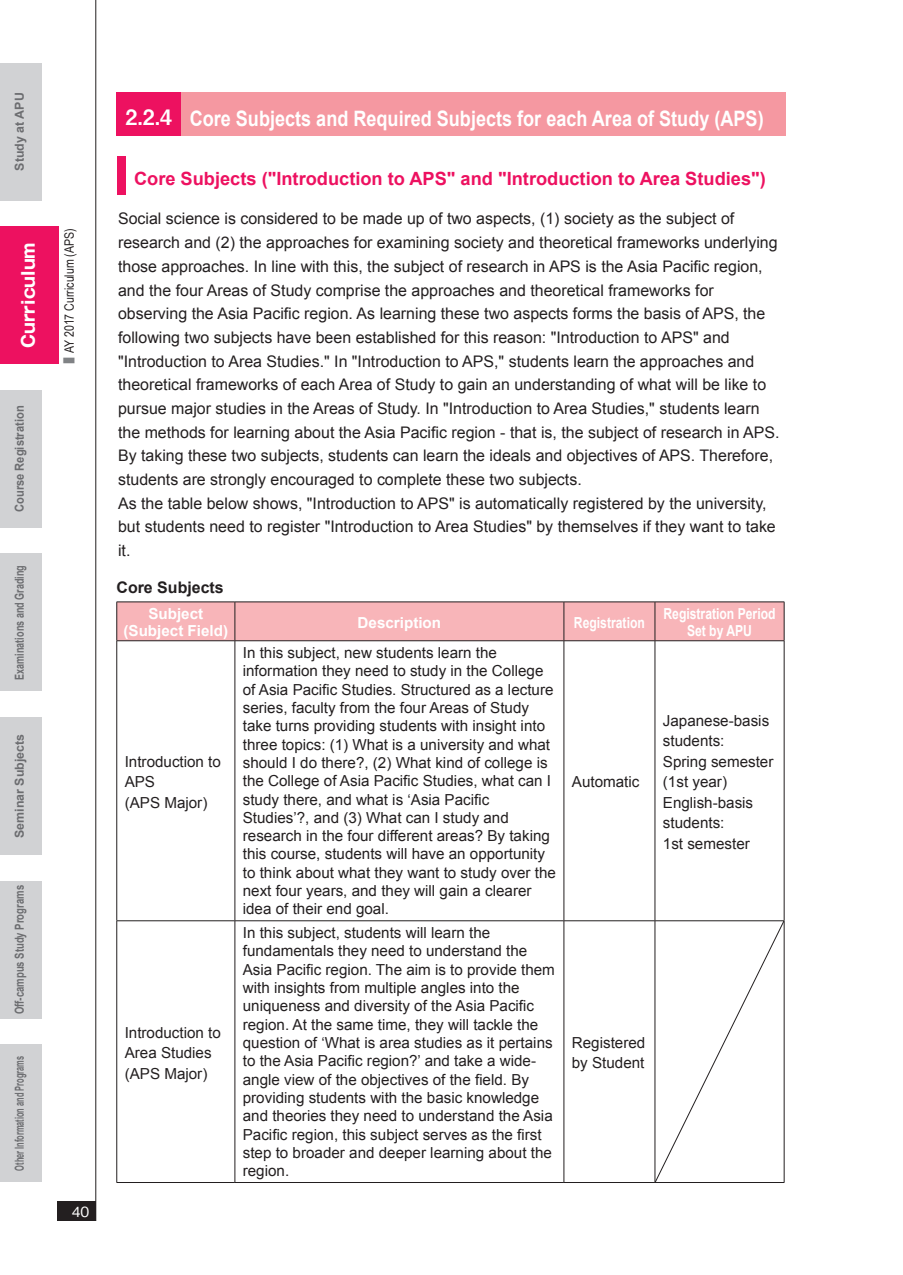
<style>
.page{position:relative;width:903px;height:1275px;background:#fff}
.page>*{position:absolute;margin:0;border:0;box-sizing:border-box;transform-origin:0 0}
.t1{font:700 21.35px "Arial";color:#fff;scale:.85 1}
.t2{font:700 18.2px "Arial";color:#ed1160}
.t3{font:700 17.15px "Gothic MB101 Pro";color:#fff}
.t4{font:15.92px/23.6px "Arial";color:#231f20}
.t5{font:700 15.92px "Arial";color:#231f20}
.t6{font:15.22px/18.4px "Arial";color:#231f20}
.t7{font:700 15.22px/17.2px "Arial";color:#fff;text-align:center;scale:.8 1}
.t8{font:700 15.22px/17.2px "Arial";color:#fff;text-align:center}
.t9{font:500 14px "Gothic BBB Pro";color:#fff}
.t10{font:12.95px "Arial Narrow";color:#231f20}
.t11{font:700 12.42px "Arial";color:#6c6d70;scale:.6 1}
.t12{font:700 12.42px "Arial";color:#6c6d70}
.t13{font:700 12.42px "Arial";color:#6c6d70;scale:.77 1}
.t14{font:700 12.42px "Arial";color:#6c6d70;scale:.73 1}
.t15{font:700 12.42px "Arial";color:#6c6d70;scale:.9 1}
.t16{font:500 6.48px "Gothic BBB Pro";color:#808285;scale:2 1}
.s1{font-family:"Midashi Go Pr 6 MB31";font-weight:400}
</style>
<div class="page">
<hr style="left:95px;top:0;width:1px;height:1221px;background:#231f20">
<div style="left:57px;top:1202px;width:39px;height:19px;background:#231f20"></div>
<div style="left:0;top:63px;width:41px;height:137px;background:#d1d2d4"></div>
<div style="left:0;top:390px;width:41px;height:138px;background:#d1d2d4"></div>
<div style="left:0;top:553px;width:41px;height:138px;background:#d1d2d4"></div>
<div style="left:0;top:717px;width:41px;height:138px;background:#d1d2d4"></div>
<div style="left:0;top:881px;width:41px;height:138px;background:#d1d2d4"></div>
<div style="left:0;top:1044px;width:41px;height:138px;background:#d1d2d4"></div>
<div style="left:0;top:226px;width:58px;height:138px;background:#ed1160"></div>
<div style="left:116px;top:93px;width:65px;height:43px;background:#ed1160"></div>
<div style="left:181px;top:93px;width:604px;height:43px;background:#f598a1"></div>
<div style="left:117px;top:156px;width:8px;height:39px;background:#ed1160"></div>
<div style="left:117px;top:603px;width:667px;height:37px;background:#f8b5b9"></div>
<hr style="left:116px;top:602px;width:119px;height:1px;background:#231f20">
<hr style="left:116px;top:602px;width:1px;height:38px;background:#231f20">
<hr style="left:235px;top:602px;width:329px;height:1px;background:#231f20">
<hr style="left:235px;top:602px;width:1px;height:38px;background:#231f20">
<hr style="left:564px;top:602px;width:91px;height:1px;background:#231f20">
<hr style="left:564px;top:602px;width:1px;height:38px;background:#231f20">
<hr style="left:655px;top:602px;width:129px;height:1px;background:#231f20">
<hr style="left:655px;top:602px;width:1px;height:38px;background:#231f20">
<hr style="left:784px;top:602px;width:1px;height:38px;background:#231f20">
<hr style="left:116px;top:640px;width:119px;height:1px;background:#231f20">
<hr style="left:116px;top:641px;width:1px;height:279px;background:#231f20">
<hr style="left:235px;top:640px;width:329px;height:1px;background:#231f20">
<hr style="left:235px;top:641px;width:1px;height:279px;background:#231f20">
<hr style="left:564px;top:640px;width:91px;height:1px;background:#231f20">
<hr style="left:564px;top:641px;width:1px;height:279px;background:#231f20">
<hr style="left:655px;top:640px;width:129px;height:1px;background:#231f20">
<hr style="left:655px;top:641px;width:1px;height:279px;background:#231f20">
<hr style="left:784px;top:641px;width:1px;height:279px;background:#231f20">
<hr style="left:116px;top:920px;width:119px;height:1px;background:#231f20">
<hr style="left:116px;top:921px;width:1px;height:261px;background:#231f20">
<hr style="left:235px;top:920px;width:329px;height:1px;background:#231f20">
<hr style="left:235px;top:921px;width:1px;height:261px;background:#231f20">
<hr style="left:564px;top:920px;width:91px;height:1px;background:#231f20">
<hr style="left:564px;top:921px;width:1px;height:261px;background:#231f20">
<hr style="left:655px;top:920px;width:129px;height:1px;background:#231f20">
<hr style="left:784px;top:921px;width:1px;height:261px;background:#231f20">
<hr style="left:116px;top:1182px;width:119px;height:1px;background:#231f20">
<hr style="left:235px;top:1182px;width:329px;height:1px;background:#231f20">
<hr style="left:564px;top:1182px;width:91px;height:1px;background:#231f20">
<hr style="left:655px;top:1182px;width:129px;height:1px;background:#231f20">
<svg style="left:655px;top:921px;width:129px;height:261px"></svg>
<p class="t12" style="left:11px;top:170px;width:79px;rotate:-90deg">Study at APU</p>
<p class="t3" style="left:14px;top:348px;width:107px;rotate:-90deg">Curriculum</p>
<p class="t15" style="left:11px;top:512px;width:120px;rotate:-90deg">Course Registration</p>
<p class="t14" style="left:11px;top:680px;width:158px;rotate:-90deg">Examinations and Grading</p>
<p class="t12" style="left:11px;top:838px;width:105px;rotate:-90deg">Seminar Subjects</p>
<p class="t13" style="left:11px;top:1014px;width:169px;rotate:-90deg">Off-campus Study Programs</p>
<p class="t11" style="left:11px;top:1171px;width:193px;rotate:-90deg">Other Information and Programs</p>
<p class="t10" style="left:60px;top:353px;width:127px;rotate:-90deg">AY 2017 Curriculum (APS)</p>
<p class="t16" style="left:76px;top:366px;width:8px;rotate:-180deg">■</p>
<p class="t9" style="left:72px;top:1200px;width:19px">40</p>
<h1 class="t1" style="left:126px;top:104px;width:752px"><span class="s1">2.2.4</span> Core Subjects and Required Subjects for each Area of Study (APS)</h1>
<p class="t2" style="left:134px;top:167px;width:633px">Core Subjects ("Introduction to APS" and "Introduction to Area Studies")</p>
<p class="t4" style="left:118px;top:207px;width:663px">Social science is considered to be made up of two aspects, (1) society as the subject of research and (2) the approaches for examining society and theoretical frameworks underlying those approaches. In line with this, the subject of research in APS is the Asia Pacific region, and the four Areas of Study comprise the approaches and theoretical frameworks for observing the Asia Pacific region. As learning these two aspects forms the basis of APS, the following two subjects have been established for this reason: "Introduction to APS" and "Introduction to Area Studies." In "Introduction to APS," students learn the approaches and theoretical frameworks of each Area of Study to gain an understanding of what will be like to pursue major studies in the Areas of Study. In "Introduction to Area Studies," students learn the methods for learning about the Asia Pacific region - that is, the subject of research in APS.<br>By taking these two subjects, students can learn the ideals and objectives of APS. Therefore, students are strongly encouraged to complete these two subjects.<br>As the table below shows, "Introduction to APS" is automatically registered by the university, but students need to register "Introduction to Area Studies" by themselves if they want to take it.</p>
<p class="t5" style="left:116px;top:577px;width:109px">Core Subjects</p>
<p class="t8" style="left:123px;top:606px;width:106px">Subject (Subject Field)</p>
<p class="t8" style="left:358px;top:614px;width:85px">Description</p>
<p class="t7" style="left:574px;top:614px;width:90px">Registration</p>
<p class="t7" style="left:663px;top:606px;width:142px">Registration Period<br>Set by APU</p>
<p class="t6" style="left:125px;top:751px;width:98px;line-height:20.5px">Introduction to<br>APS<br>(APS Major)</p>
<p class="t6" style="left:125px;top:1022px;width:98px;line-height:20.5px">Introduction to<br>Area Studies (APS Major)</p>
<p class="t6" style="left:243px;top:644px;width:315px">In this subject, new students learn the information they need to study in the College of Asia Pacific Studies. Structured as a lecture series, faculty from the four Areas of Study take turns providing students with insight into three topics: (1) What is a university and what should I do there?, (2) What kind of college is the College of Asia Pacific Studies, what can I study there, and what is ‘Asia Pacific Studies’?, and (3) What can I study and research in the four different areas? By taking this course, students will have an opportunity to think about what they want to study over the next four years, and they will gain a clearer idea of their end goal.</p>
<p class="t6" style="left:243px;top:924px;width:314px">In this subject, students will learn the fundamentals they need to understand the Asia Pacific region. The aim is to provide them with insights from multiple angles into the uniqueness and diversity of the Asia Pacific region. At the same time, they will tackle the question of ‘What is area studies as it pertains to the Asia Pacific region?’ and take a wide&shy;angle view of the objectives of the field. By providing students with the basic knowledge and theories they need to understand the Asia Pacific region, this subject serves as the first step to broader and deeper learning about the region.</p>
<p class="t6" style="left:572px;top:773px;width:69px">Automatic</p>
<p class="t6" style="left:572px;top:1032px;width:75px;line-height:20.5px">Registered by Student</p>
<p class="t6" style="left:663px;top:711px;width:112px;line-height:20.5px">Japanese-basis students:<br>Spring semester (1st year)<br>English-basis students:<br>1st semester</p>
</div>
